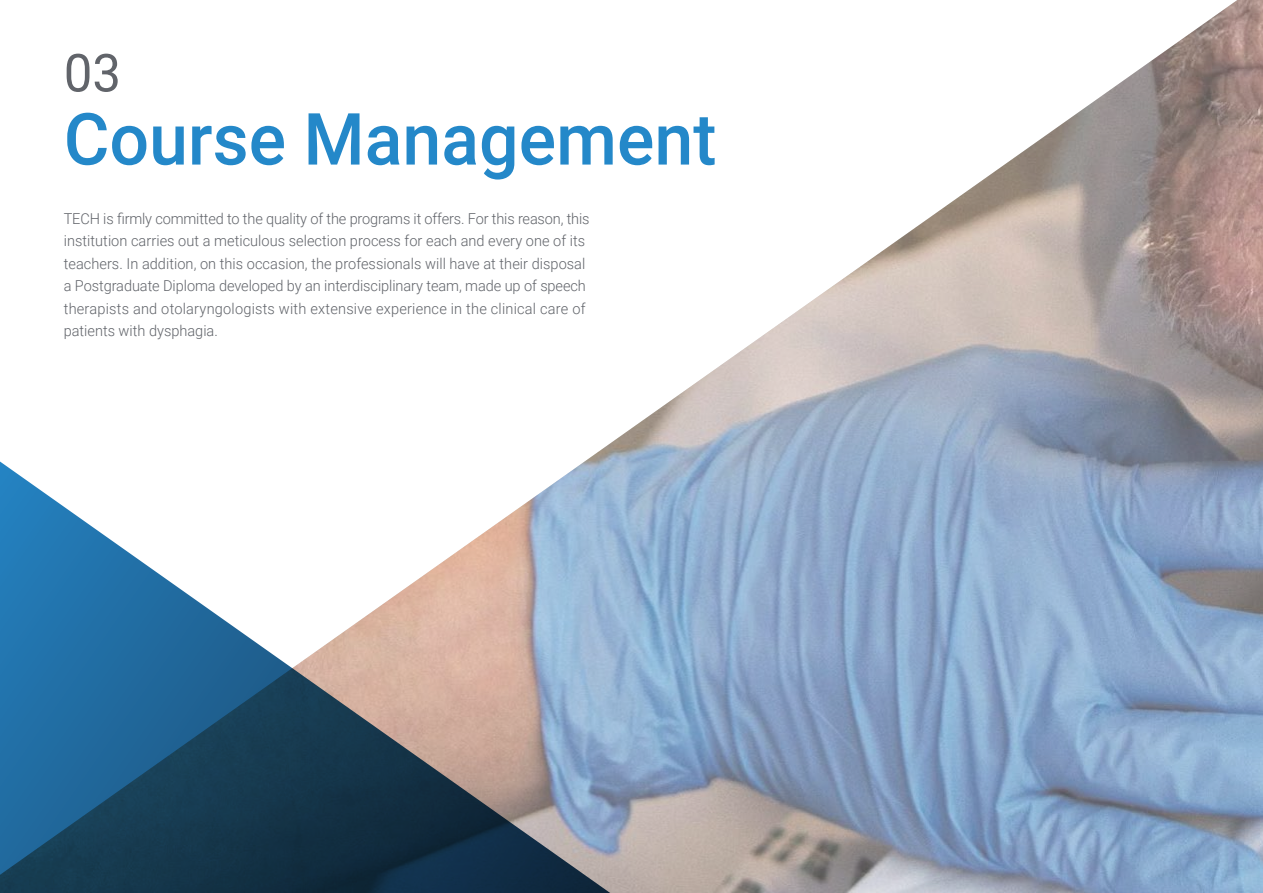
<style>
.page{position:relative;width:1263px;height:893px;background:#fff}
.page>*{position:absolute;margin:0;border:0;box-sizing:border-box;transform-origin:0 0}
.t1{font:500 72px "Roboto";color:#2488c9}
.t2{font:52.5px "Roboto";color:#61646a}
.t3{font:300 15px/22.5px "Roboto";letter-spacing:.005em;color:#61646a}
</style>
<div class="page">
<img style="left:607px;top:0;width:656px;height:893px">
<svg style="left:0;top:446px;width:640px;height:447px"></svg>
<h2 class="t2" style="left:64px;top:36px;width:59px">03</h2>
<h1 class="t1" style="left:64px;top:89px;width:654px">Course Management</h1>
<p class="t3" style="left:64px;top:207px;width:527px">TECH is firmly committed to the quality of the programs it offers. For this reason, this institution carries out a meticulous selection process for each and every one of its teachers. In addition, on this occasion, the professionals will have at their disposal a Postgraduate Diploma developed by an interdisciplinary team, made up of speech therapists and otolaryngologists with extensive experience in the clinical care of patients with dysphagia.</p>
</div>
